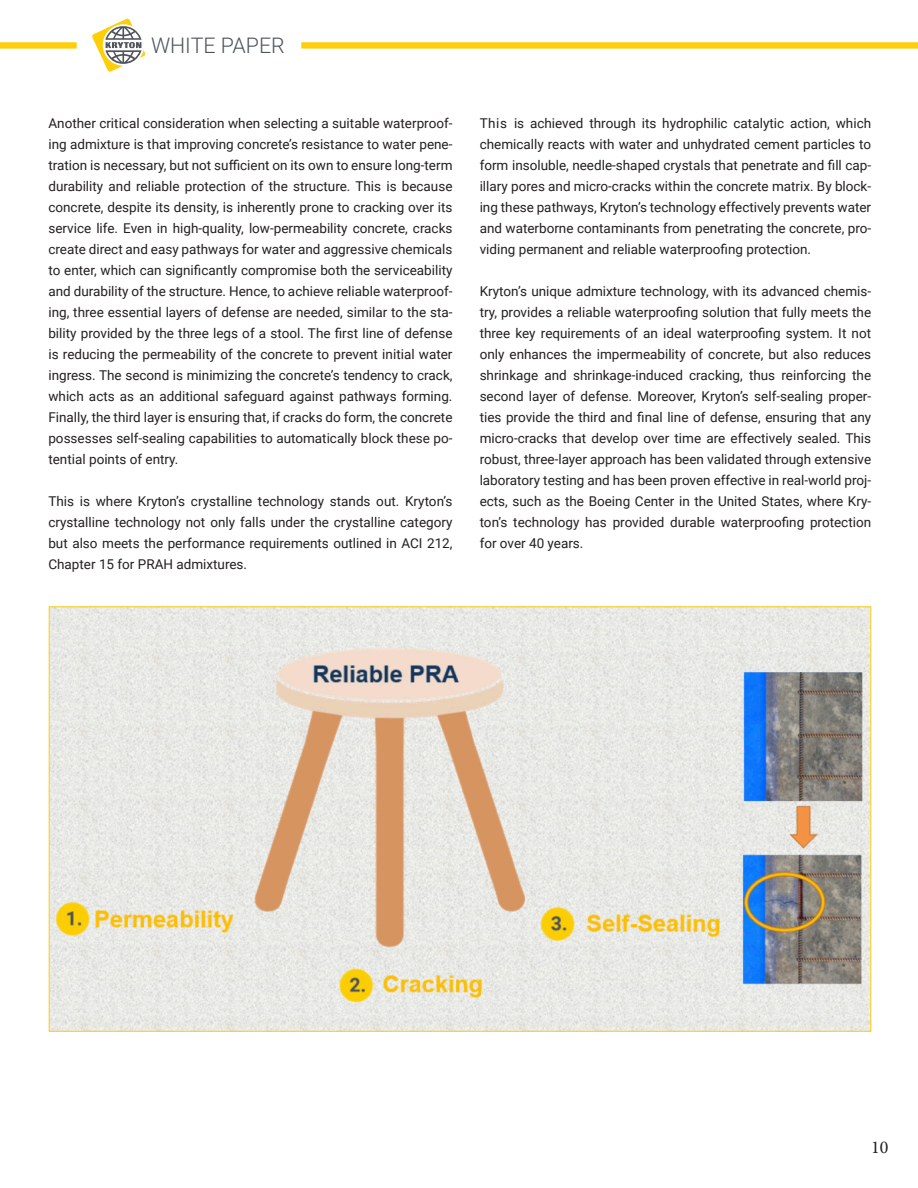
<style>
.page{position:relative;width:918px;height:1188px;background:#fff}
.page>*{position:absolute;margin:0;border:0;box-sizing:border-box;transform-origin:0 0}
.t1{font:300 21.45px "Roboto";color:#4e535c}
.t2{font:18px "Minion Pro";color:#231f20}
.t3{font:13.5px/21px "Roboto";color:#231f20;text-align:justify}
</style>
<div class="page">
<div style="left:301px;top:42px;width:617px;height:7px;background:#fece08"></div>
<div style="left:0;top:42px;width:77px;height:7px;background:#fece08"></div>
<svg style="left:92px;top:18px;width:54px;height:54px"></svg>
<img style="left:51px;top:608px;width:818px;height:422px">
<p class="t1" style="left:151px;top:30px;width:135px">WHITE PAPER</p>
<p class="t3" style="left:48px;top:112px;width:406px">Another critical consideration when selecting a suitable waterproof&shy;ing admixture is that improving concrete’s resistance to water pene&shy;tration is necessary, but not sufficient on its own to ensure long-term durability and reliable protection of the structure. This is because concrete, despite its density, is inherently prone to cracking over its service life. Even in high-quality, low-permeability concrete, cracks create direct and easy pathways for water and aggressive chemicals to enter, which can significantly compromise both the serviceability and durability of the structure. Hence, to achieve reliable waterproof&shy;ing, three essential layers of defense are needed, similar to the sta&shy;bility provided by the three legs of a stool. The first line of defense is reducing the permeability of the concrete to prevent initial water ingress. The second is minimizing the concrete’s tendency to crack, which acts as an additional safeguard against pathways forming.<br>Finally, the third layer is ensuring that, if cracks do form, the concrete possesses self-sealing capabilities to automatically block these po&shy;tential points of entry.</p>
<p class="t3" style="left:48px;top:490px;width:406px">This is where Kryton’s crystalline technology stands out. Kryton’s crystalline technology not only falls under the crystalline category but also meets the performance requirements outlined in ACI 212, Chapter 15 for PRAH admixtures.</p>
<p class="t3" style="left:480px;top:112px;width:393px">This is achieved through its hydrophilic catalytic action, which chemically reacts with water and unhydrated cement particles to form insoluble, needle-shaped crystals that penetrate and fill cap&shy;illary pores and micro-cracks within the concrete matrix. By block&shy;ing these pathways, Kryton’s technology effectively prevents water and waterborne contaminants from penetrating the concrete, pro&shy;viding permanent and reliable waterproofing protection.</p>
<p class="t3" style="left:480px;top:280px;width:393px">Kryton’s unique admixture technology, with its advanced chemis&shy;try, provides a reliable waterproofing solution that fully meets the three key requirements of an ideal waterproofing system. It not only enhances the impermeability of concrete, but also reduces shrinkage and shrinkage-induced cracking, thus reinforcing the second layer of defense. Moreover, Kryton’s self-sealing proper&shy;ties provide the third and final line of defense, ensuring that any micro-cracks that develop over time are effectively sealed. This robust, three-layer approach has been validated through extensive laboratory testing and has been proven effective in real-world proj&shy;ects, such as the Boeing Center in the United States, where Kry&shy;ton’s technology has provided durable waterproofing protection for over 40 years.</p>
<p class="t2" style="left:871px;top:1136px;width:19px">10</p>
</div>
